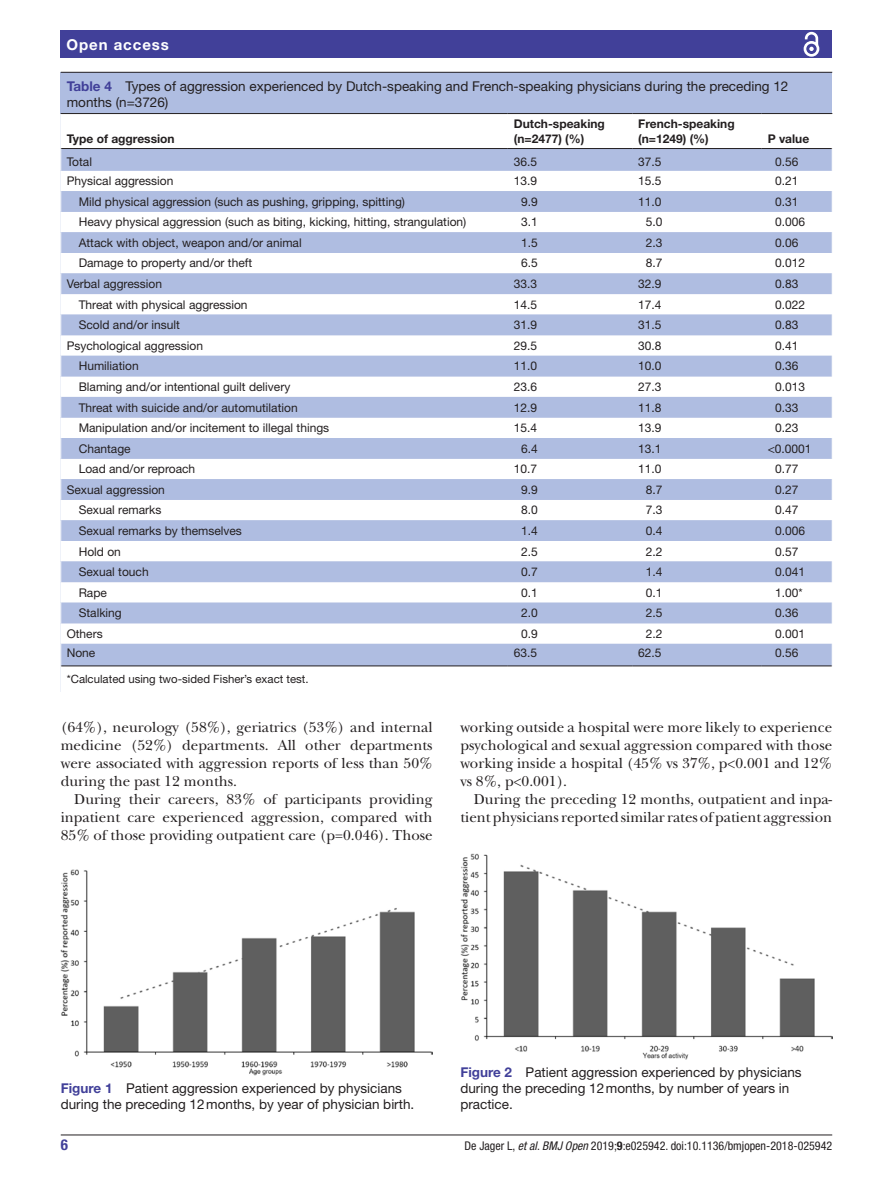
<style>
.page{position:relative;width:893px;height:1191px;background:#fff}
.page>*{position:absolute;margin:0;border:0;box-sizing:border-box;transform-origin:0 0}
.t1{font:15px/18px "New Baskerville";color:#231f20;text-align:justify}
.t2{font:700 15px "Helvetica Neue LT Std";letter-spacing:.065em;color:#fff}
.t3{font:700 condensed 15px "Helvetica Neue LT Std";color:#414099}
.t4{font:13.5px/16.2px "Helvetica Neue LT Std";color:#231f20}
.t5{font:12px "Helvetica Neue LT Std";color:#231f20}
.t6{font:700 12px/14.4px "Helvetica Neue LT Std";color:#231f20}
.t7{font:condensed 12px "Helvetica Neue LT Std";color:#231f20}
.t8{font:11.4px "Helvetica Neue LT Std";color:#231f20}
.s1{font-weight:700;color:#414099}
.s2{font-style:italic}
.s3{font-weight:700}
</style>
<div class="page">
<hr style="left:61px;top:1134px;width:771px;height:1px;background:#231f20">
<div style="left:61px;top:31px;width:771px;height:27px;background:#414099"></div>
<svg style="left:803px;top:31px;width:17px;height:26px"></svg>
<div style="left:61px;top:73px;width:771px;height:619px;background:#afbde1"></div>
<hr style="left:61px;top:72px;width:771px;height:1px;background:#231f20">
<div style="left:61px;top:114px;width:771px;height:578px;background:#fff"></div>
<svg style="left:61px;top:149px;width:771px;height:516px"></svg>
<hr style="left:61px;top:113px;width:447px;height:1px;background:#231f20">
<hr style="left:61px;top:148px;width:447px;height:1px;background:#231f20">
<hr style="left:508px;top:113px;width:124px;height:1px;background:#231f20">
<hr style="left:508px;top:148px;width:124px;height:1px;background:#231f20">
<hr style="left:632px;top:113px;width:130px;height:1px;background:#231f20">
<hr style="left:632px;top:148px;width:130px;height:1px;background:#231f20">
<hr style="left:762px;top:113px;width:70px;height:1px;background:#231f20">
<hr style="left:762px;top:148px;width:70px;height:1px;background:#231f20">
<hr style="left:508px;top:665px;width:124px;height:1px;background:#231f20">
<hr style="left:632px;top:665px;width:130px;height:1px;background:#231f20">
<hr style="left:762px;top:665px;width:70px;height:1px;background:#231f20">
<hr style="left:61px;top:665px;width:447px;height:1px;background:#231f20">
<svg style="left:60px;top:148px;width:1px;height:544px"></svg>
<hr style="left:67px;top:682px;width:765px;height:2px;background:#fff">
<img style="left:61px;top:869px;width:372px;height:206px">
<img style="left:460px;top:853px;width:372px;height:206px">
<p class="t2" style="left:66px;top:35px;width:104px">Open access</p>
<p class="t4" style="left:67px;top:77px;width:723px"><span class="s1">Table 4</span> Types of aggression experienced by Dutch-speaking and French-speaking physicians during the preceding 12 months (n=3726)</p>
<p class="t6" style="left:67px;top:131px;width:109px">Type of aggression</p>
<p class="t6" style="left:514px;top:116px;width:93px">Dutch-speaking (n=2477) (%)</p>
<p class="t6" style="left:638px;top:116px;width:98px">French-speaking (n=1249) (%)</p>
<p class="t6" style="left:768px;top:131px;width:43px">P value</p>
<p class="t5" style="left:67px;top:155px;width:27px">Total</p>
<p class="t5" style="left:514px;top:155px;width:25px">36.5</p>
<p class="t5" style="left:638px;top:155px;width:25px">37.5</p>
<p class="t5" style="left:775px;top:155px;width:25px">0.56</p>
<p class="t5" style="left:67px;top:174px;width:108px">Physical aggression</p>
<p class="t5" style="left:514px;top:174px;width:25px">13.9</p>
<p class="t5" style="left:638px;top:174px;width:25px">15.5</p>
<p class="t5" style="left:775px;top:174px;width:25px">0.21</p>
<p class="t5" style="left:79px;top:194px;width:328px">Mild physical aggression (such as pushing, gripping, spitting)</p>
<p class="t5" style="left:521px;top:194px;width:18px">9.9</p>
<p class="t5" style="left:638px;top:194px;width:25px">11.0</p>
<p class="t5" style="left:775px;top:194px;width:25px">0.31</p>
<p class="t5" style="left:79px;top:215px;width:389px">Heavy physical aggression (such as biting, kicking, hitting, strangulation)</p>
<p class="t5" style="left:521px;top:215px;width:18px">3.1</p>
<p class="t5" style="left:646px;top:215px;width:18px">5.0</p>
<p class="t5" style="left:775px;top:215px;width:32px">0.006</p>
<p class="t5" style="left:79px;top:235px;width:224px">Attack with object, weapon and/or animal</p>
<p class="t5" style="left:521px;top:235px;width:18px">1.5</p>
<p class="t5" style="left:646px;top:235px;width:18px">2.3</p>
<p class="t5" style="left:775px;top:235px;width:25px">0.06</p>
<p class="t5" style="left:79px;top:256px;width:175px">Damage to property and/or theft</p>
<p class="t5" style="left:521px;top:256px;width:18px">6.5</p>
<p class="t5" style="left:646px;top:256px;width:18px">8.7</p>
<p class="t5" style="left:775px;top:256px;width:32px">0.012</p>
<p class="t5" style="left:67px;top:277px;width:97px">Verbal aggression</p>
<p class="t5" style="left:514px;top:277px;width:25px">33.3</p>
<p class="t5" style="left:638px;top:277px;width:25px">32.9</p>
<p class="t5" style="left:775px;top:277px;width:25px">0.83</p>
<p class="t5" style="left:79px;top:297px;width:170px">Threat with physical aggression</p>
<p class="t5" style="left:514px;top:297px;width:25px">14.5</p>
<p class="t5" style="left:638px;top:297px;width:25px">17.4</p>
<p class="t5" style="left:775px;top:297px;width:32px">0.022</p>
<p class="t5" style="left:79px;top:318px;width:103px">Scold and/or insult</p>
<p class="t5" style="left:514px;top:318px;width:25px">31.9</p>
<p class="t5" style="left:638px;top:318px;width:25px">31.5</p>
<p class="t5" style="left:775px;top:318px;width:25px">0.83</p>
<p class="t5" style="left:67px;top:338px;width:138px">Psychological aggression</p>
<p class="t5" style="left:514px;top:338px;width:25px">29.5</p>
<p class="t5" style="left:638px;top:338px;width:25px">30.8</p>
<p class="t5" style="left:775px;top:338px;width:25px">0.41</p>
<p class="t5" style="left:79px;top:359px;width:62px">Humiliation</p>
<p class="t5" style="left:514px;top:359px;width:25px">11.0</p>
<p class="t5" style="left:638px;top:359px;width:25px">10.0</p>
<p class="t5" style="left:775px;top:359px;width:25px">0.36</p>
<p class="t5" style="left:79px;top:379px;width:213px">Blaming and/or intentional guilt delivery</p>
<p class="t5" style="left:514px;top:379px;width:25px">23.6</p>
<p class="t5" style="left:638px;top:379px;width:25px">27.3</p>
<p class="t5" style="left:775px;top:379px;width:32px">0.013</p>
<p class="t5" style="left:79px;top:400px;width:220px">Threat with suicide and/or automutilation</p>
<p class="t5" style="left:514px;top:400px;width:25px">12.9</p>
<p class="t5" style="left:638px;top:400px;width:25px">11.8</p>
<p class="t5" style="left:775px;top:400px;width:25px">0.33</p>
<p class="t5" style="left:79px;top:421px;width:252px">Manipulation and/or incitement to illegal things</p>
<p class="t5" style="left:514px;top:421px;width:25px">15.4</p>
<p class="t5" style="left:638px;top:421px;width:25px">13.9</p>
<p class="t5" style="left:775px;top:421px;width:25px">0.23</p>
<p class="t5" style="left:79px;top:441px;width:54px">Chantage</p>
<p class="t5" style="left:521px;top:441px;width:18px">6.4</p>
<p class="t5" style="left:638px;top:441px;width:25px">13.1</p>
<p class="t5" style="left:768px;top:441px;width:45px">&lt;0.0001</p>
<p class="t5" style="left:79px;top:462px;width:118px">Load and/or reproach</p>
<p class="t5" style="left:514px;top:462px;width:25px">10.7</p>
<p class="t5" style="left:638px;top:462px;width:25px">11.0</p>
<p class="t5" style="left:775px;top:462px;width:25px">0.77</p>
<p class="t5" style="left:67px;top:482px;width:100px">Sexual aggression</p>
<p class="t5" style="left:521px;top:482px;width:18px">9.9</p>
<p class="t5" style="left:646px;top:482px;width:18px">8.7</p>
<p class="t5" style="left:775px;top:482px;width:25px">0.27</p>
<p class="t5" style="left:79px;top:503px;width:84px">Sexual remarks</p>
<p class="t5" style="left:521px;top:503px;width:18px">8.0</p>
<p class="t5" style="left:646px;top:503px;width:18px">7.3</p>
<p class="t5" style="left:775px;top:503px;width:25px">0.47</p>
<p class="t5" style="left:79px;top:523px;width:165px">Sexual remarks by themselves</p>
<p class="t5" style="left:521px;top:523px;width:18px">1.4</p>
<p class="t5" style="left:646px;top:523px;width:18px">0.4</p>
<p class="t5" style="left:775px;top:523px;width:32px">0.006</p>
<p class="t5" style="left:79px;top:544px;width:44px">Hold on</p>
<p class="t5" style="left:521px;top:544px;width:18px">2.5</p>
<p class="t5" style="left:646px;top:544px;width:18px">2.2</p>
<p class="t5" style="left:775px;top:544px;width:25px">0.57</p>
<p class="t5" style="left:79px;top:564px;width:72px">Sexual touch</p>
<p class="t5" style="left:521px;top:564px;width:18px">0.7</p>
<p class="t5" style="left:646px;top:564px;width:18px">1.4</p>
<p class="t5" style="left:775px;top:564px;width:32px">0.041</p>
<p class="t5" style="left:79px;top:585px;width:30px">Rape</p>
<p class="t5" style="left:521px;top:585px;width:18px">0.1</p>
<p class="t5" style="left:646px;top:585px;width:18px">0.1</p>
<p class="t5" style="left:775px;top:585px;width:29px">1.00*</p>
<p class="t5" style="left:79px;top:606px;width:45px">Stalking</p>
<p class="t5" style="left:521px;top:606px;width:18px">2.0</p>
<p class="t5" style="left:646px;top:606px;width:18px">2.5</p>
<p class="t5" style="left:775px;top:606px;width:25px">0.36</p>
<p class="t5" style="left:67px;top:626px;width:38px">Others</p>
<p class="t5" style="left:521px;top:626px;width:18px">0.9</p>
<p class="t5" style="left:646px;top:626px;width:18px">2.2</p>
<p class="t5" style="left:775px;top:626px;width:32px">0.001</p>
<p class="t5" style="left:67px;top:645px;width:30px">None</p>
<p class="t5" style="left:514px;top:645px;width:25px">63.5</p>
<p class="t5" style="left:638px;top:645px;width:25px">62.5</p>
<p class="t5" style="left:775px;top:645px;width:25px">0.56</p>
<p class="t8" style="left:67px;top:672px;width:243px">*Calculated using two-sided Fisher’s exact test.</p>
<p class="t1" style="left:61px;top:718px;width:373px">(64%), neurology (58%), geriatrics (53%) and internal medicine (52%) departments. All other departments were associated with aggression reports of less than 50% during the past 12 months.</p>
<p class="t1" style="left:61px;top:790px;width:373px;text-indent:14px">During their careers, 83% of participants providing inpatient care experienced aggression, compared with 85% of those providing outpatient care (p=0.046). Those</p>
<p class="t1" style="left:460px;top:718px;width:373px">working outside a hospital were more likely to experience psychological and sexual aggression compared with those working inside a hospital (45% vs 37%, p&lt;0.001 and 12% vs 8%, p&lt;0.001).</p>
<p class="t1" style="left:460px;top:790px;width:373px;text-align:right">During the preceding 12 months, outpatient and inpa&shy;tient physicians reported similar rates of patient aggression</p>
<p class="t4" style="left:61px;top:1080px;width:355px"><span class="s1">Figure 1</span> Patient aggression experienced by physicians during the preceding 12months, by year of physician birth.</p>
<p class="t4" style="left:460px;top:1063px;width:343px"><span class="s1">Figure 2</span> Patient aggression experienced by physicians during the preceding 12months, by number of years in practice.</p>
<p class="t3" style="left:61px;top:1135px;width:9px">6</p>
<p class="t7" style="left:464px;top:1138px;width:369px">De Jager L, <span class="s2">et al</span>. <span class="s2">BMJ Open</span> 2019;<span class="s3">9</span>:e025942. doi:10.1136/bmjopen-2018-025942</p>
</div>
